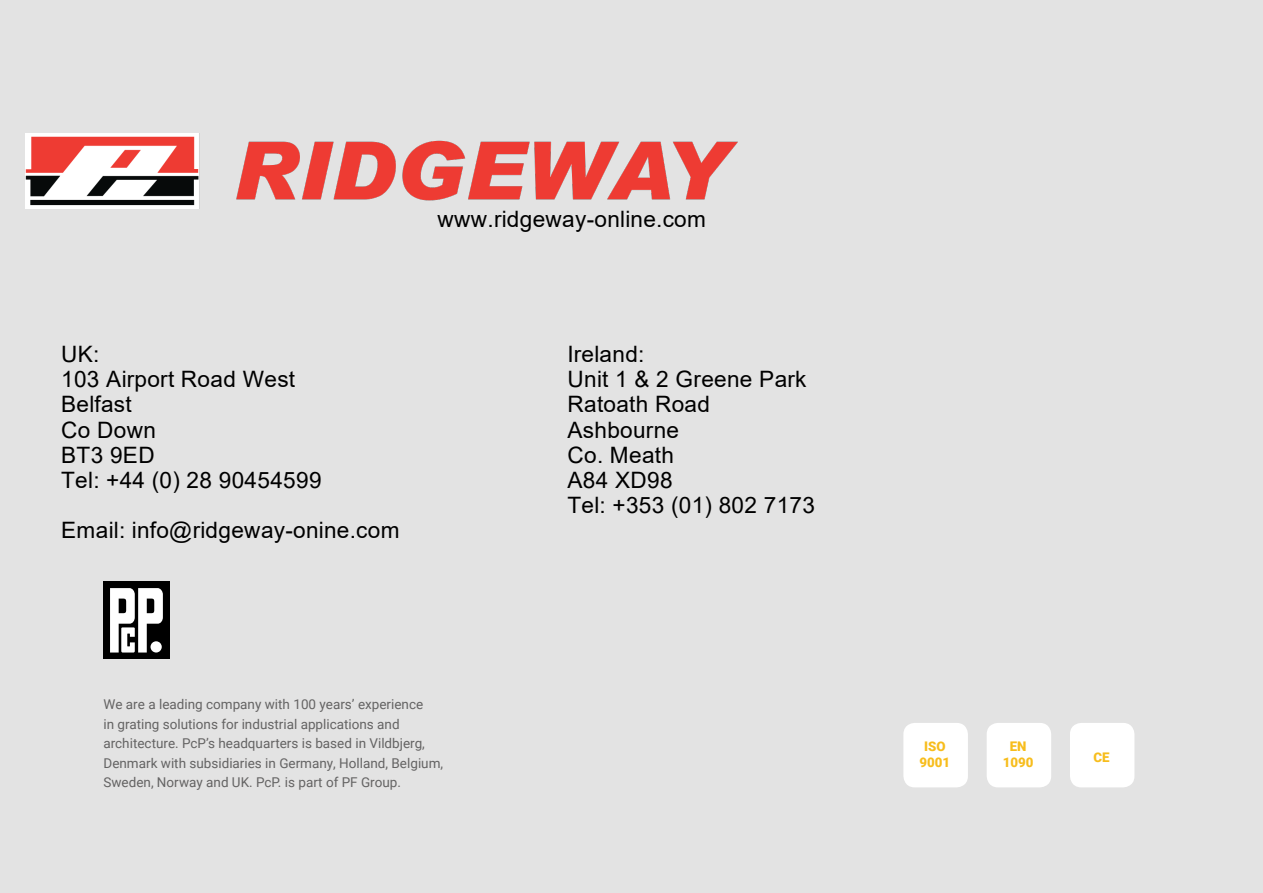
<style>
.page{position:relative;width:1263px;height:893px;background:#e3e3e3}
.page>*{position:absolute;margin:0;border:0;box-sizing:border-box;transform-origin:0 0}
.t1{font:22.65px/25.2px "Arial";color:#000}
.t2{font:13.5px/19.5px "Roboto";color:#646363}
.t3{font:900 13.2px/15.9px "Roboto";color:#f7bd1d;text-align:center}
</style>
<div class="page">
<div style="left:903px;top:723px;width:65px;height:64px;background:#fff;border-radius:11px"></div>
<div style="left:987px;top:723px;width:64px;height:64px;background:#fff;border-radius:11px"></div>
<div style="left:1070px;top:723px;width:64px;height:64px;background:#fff;border-radius:11px"></div>
<div style="left:103px;top:581px;width:67px;height:78px;background:#000"></div>
<svg style="left:110px;top:588px;width:53px;height:64px"></svg>
<div style="left:151px;top:641px;width:11px;height:11px;background:#fff;border-radius:50%"></div>
<img style="left:26px;top:134px;width:711px;height:75px">
<h1 class="t1" style="left:437px;top:206px;width:270px">www.ridgeway-online.com</h1>
<h1 class="t1" style="left:61px;top:341px;width:262px">UK:<br>103 Airport Road West<br>Belfast<br>Co Down<br>BT3 9ED<br>Tel: +44 (0) 28 90454599</h1>
<h1 class="t1" style="left:61px;top:518px;width:340px">Email: info@ridgeway-onine.com</h1>
<h1 class="t1" style="left:567px;top:341px;width:241px">Ireland:<br>Unit 1 &amp; 2 Greene Park<br>Ratoath Road<br>Ashbourne<br>Co. Meath</h1>
<h1 class="t1" style="left:567px;top:493px;width:249px">Tel: +353 (01) 802 7173</h1>
<h1 class="t1" style="left:567px;top:467px;width:107px">A84 XD98</h1>
<p class="t2" style="left:103px;top:694px;width:341px">We are a leading company with 100 years’ experience<br>in grating solutions for industrial applications and architecture. PcP’s headquarters is based in Vildbjerg, Denmark with subsidiaries in Germany, Holland, Belgium, Sweden, Norway and UK. PcP. is part of PF Group.</p>
<p class="t3" style="left:919px;top:738px;width:32px">ISO<br>9001</p>
<p class="t3" style="left:1003px;top:738px;width:32px">EN<br>1090</p>
<p class="t3" style="left:1093px;top:749px;width:18px">CE</p>
</div>
